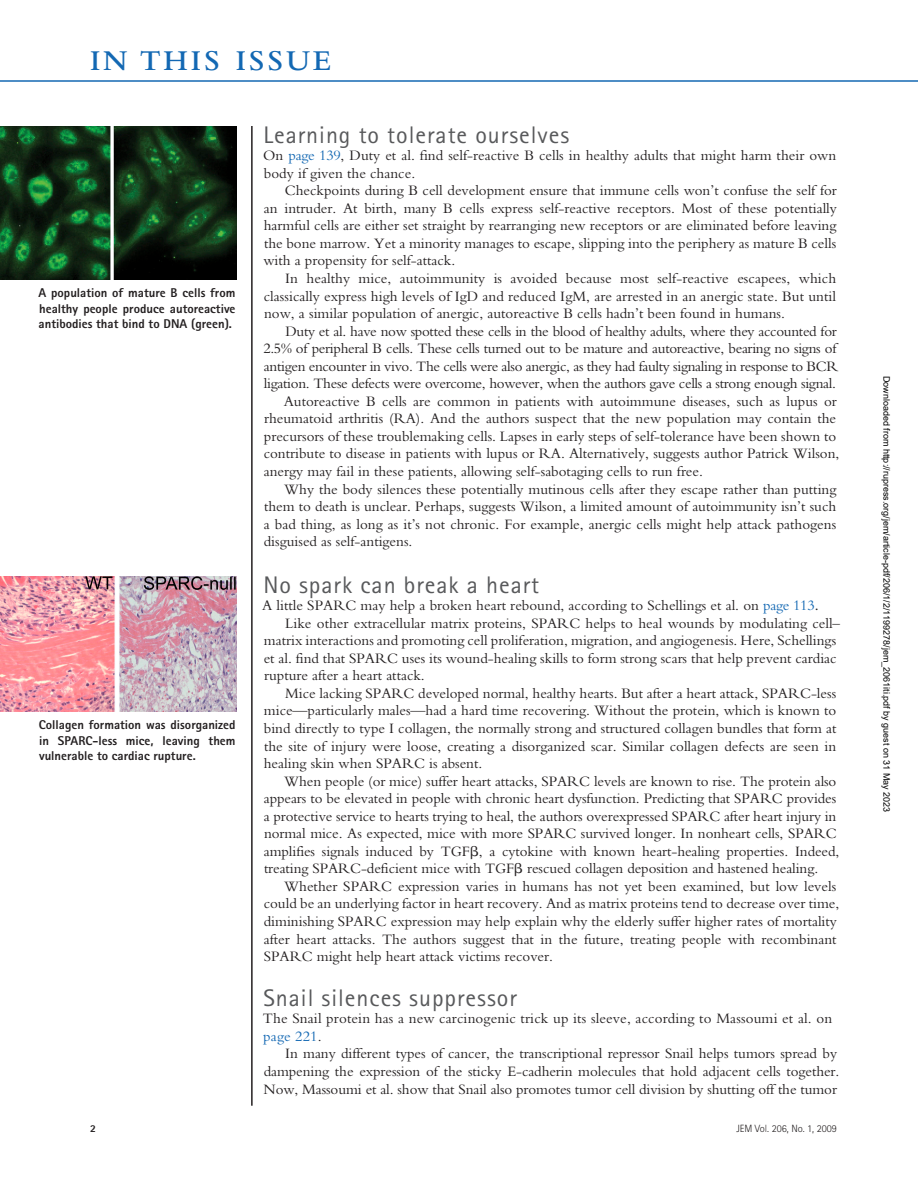
<style>
.page{position:relative;width:918px;height:1188px;background:#fff}
.page>*{position:absolute;margin:0;border:0;box-sizing:border-box;transform-origin:0 0}
.t1{font:600 30px "Bembo Std";letter-spacing:.1em;color:#1368b3}
.t2{font:24px "Rotis Sans Serif Std";letter-spacing:.04em;color:#58595b}
.t3{font:15px/17.5px "Bembo Std";color:#231f20}
.t4{font:15px "Bembo Std";letter-spacing:-.02em;color:#231f20}
.t5{font:800 12.75px/15.8px "Rotis Sans Serif Std";color:#231f20;text-align:justify}
.t6{font:300 10.5px "Rotis Sans Serif Std";color:#231f20}
.t7{font:800 10.5px "Rotis Sans Serif Std";color:#231f20}
.t8{font:9px "Arial";color:#000}
.s1{color:#1368b3}
.s2{font-family:"Futura Std"}
.s3{font-family:"Mathematical Pi One"}
</style>
<div class="page">
<hr style="left:0;top:80px;width:918px;height:2px;background:#1368b3">
<hr style="left:251px;top:126px;width:2px;height:980px;background:#231f20">
<img style="left:0;top:126px;width:236px;height:154px">
<img style="left:0;top:576px;width:236px;height:136px">
<h1 class="t1" style="left:90px;top:48px;width:242px">IN THIS ISSUE</h1>
<p class="t5" style="left:39px;top:286px;width:198px">A population of mature B cells from healthy people produce autoreactive antibodies that bind to DNA (green).</p>
<p class="t5" style="left:39px;top:718px;width:198px">Collagen formation was disorganized in SPARC-less mice, leaving them vulnerable to cardiac rupture.</p>
<h2 class="t2" style="left:263px;top:125px;width:307px">Learning to tolerate ourselves</h2>
<p class="t3" style="left:263px;top:148px;width:575px">On <span class="s1">page 139</span>, Duty et al. find self-reactive B cells in healthy adults that might harm their own body if given the chance.</p>
<p class="t3" style="left:263px;top:183px;width:575px;text-align:justify;text-indent:21px">Checkpoints during B cell development ensure that immune cells won’t confuse the self for an intruder. At birth, many B cells express self-reactive receptors. Most of these potentially harmful cells are either set straight by rearranging new receptors or are eliminated before leaving the bone marrow. Yet a minority manages to escape, slipping into the periphery as mature B cells with a propensity for self-attack.</p>
<p class="t3" style="left:264px;top:271px;width:574px;text-align:justify;text-indent:21px">In healthy mice, autoimmunity is avoided because most self-reactive escapees, which classically express high levels of IgD and reduced IgM, are arrested in an anergic state. But until now, a similar population of anergic, autoreactive B cells hadn’t been found in humans.</p>
<p class="t4" style="left:285px;top:325px;width:553px">Duty et al. have now spotted these cells in the blood of healthy adults, where they accounted for</p>
<p class="t4" style="left:263px;top:342px;width:575px">2.5% of peripheral B cells. These cells turned out to be mature and autoreactive, bearing no signs of</p>
<p class="t4" style="left:264px;top:360px;width:576px">antigen encounter in vivo. The cells were also anergic, as they had faulty signaling in response to BCR</p>
<p class="t4" style="left:264px;top:378px;width:574px">ligation. These defects were overcome, however, when the authors gave cells a strong enough signal.</p>
<p class="t3" style="left:284px;top:394px;width:555px">Autoreactive B cells are common in patients with autoimmune diseases, such as lupus or</p>
<p class="t3" style="left:264px;top:411px;width:574px">rheumatoid arthritis (RA). And the authors suspect that the new population may contain the</p>
<p class="t3" style="left:264px;top:429px;width:574px">precursors of these troublemaking cells. Lapses in early steps of self-tolerance have been shown to</p>
<p class="t3" style="left:264px;top:446px;width:577px">contribute to disease in patients with lupus or RA. Alternatively, suggests author Patrick Wilson,</p>
<p class="t3" style="left:264px;top:464px;width:441px">anergy may fail in these patients, allowing self-sabotaging cells to run free.</p>
<p class="t3" style="left:284px;top:481px;width:554px">Why the body silences these potentially mutinous cells after they escape rather than putting</p>
<p class="t3" style="left:264px;top:499px;width:574px">them to death is unclear. Perhaps, suggests Wilson, a limited amount of autoimmunity isn’t such</p>
<p class="t3" style="left:264px;top:516px;width:574px">a bad thing, as long as it’s not chronic. For example, anergic cells might help attack pathogens</p>
<p class="t3" style="left:264px;top:534px;width:150px">disguised as self-antigens.</p>
<h2 class="t2" style="left:263px;top:575px;width:277px">No spark can break a heart</h2>
<p class="t3" style="left:262px;top:598px;width:558px">A little SPARC may help a broken heart rebound, according to Schellings et al. on <span class="s1">page 113</span><span class="s2">.</span></p>
<p class="t3" style="left:285px;top:615px;width:556px">Like other extracellular matrix proteins, SPARC helps to heal wounds by modulating cell–</p>
<p class="t3" style="left:264px;top:633px;width:574px">matrix interactions and promoting cell proliferation, migration, and angiogenesis. Here, Schellings</p>
<p class="t3" style="left:264px;top:650px;width:574px">et al. find that SPARC uses its wound-healing skills to form strong scars that help prevent cardiac</p>
<p class="t3" style="left:264px;top:668px;width:162px">rupture after a heart attack.</p>
<p class="t3" style="left:285px;top:686px;width:553px">Mice lacking SPARC developed normal, healthy hearts. But after a heart attack, SPARC-less</p>
<p class="t3" style="left:264px;top:703px;width:574px">mice—particularly males—had a hard time recovering. Without the protein, which is known to</p>
<p class="t3" style="left:264px;top:721px;width:574px">bind directly to type I collagen, the normally strong and structured collagen bundles that form at</p>
<p class="t3" style="left:264px;top:738px;width:574px">the site of injury were loose, creating a disorganized scar. Similar collagen defects are seen in</p>
<p class="t3" style="left:264px;top:756px;width:220px">healing skin when SPARC is absent.</p>
<p class="t3" style="left:284px;top:773px;width:554px">When people (or mice) suffer heart attacks, SPARC levels are known to rise. The protein also</p>
<p class="t3" style="left:264px;top:791px;width:574px">appears to be elevated in people with chronic heart dysfunction. Predicting that SPARC provides</p>
<p class="t3" style="left:264px;top:808px;width:574px">a protective service to hearts trying to heal, the authors overexpressed SPARC after heart injury in</p>
<p class="t3" style="left:264px;top:826px;width:574px">normal mice. As expected, mice with more SPARC survived longer. In nonheart cells, SPARC</p>
<p class="t3" style="left:264px;top:844px;width:577px">amplifies signals induced by TGF<span class="s3">-</span>, a cytokine with known heart-healing properties. Indeed,</p>
<p class="t3" style="left:264px;top:861px;width:556px">treating SPARC-deficient mice with TGF<span class="s3">-</span> rescued collagen deposition and hastened healing.</p>
<p class="t3" style="left:284px;top:879px;width:553px">Whether SPARC expression varies in humans has not yet been examined, but low levels</p>
<p class="t3" style="left:264px;top:896px;width:577px">could be an underlying factor in heart recovery. And as matrix proteins tend to decrease over time,</p>
<p class="t3" style="left:264px;top:914px;width:575px">diminishing SPARC expression may help explain why the elderly suffer higher rates of mortality</p>
<p class="t3" style="left:264px;top:931px;width:574px">after heart attacks. The authors suggest that in the future, treating people with recombinant</p>
<p class="t3" style="left:264px;top:949px;width:291px">SPARC might help heart attack victims recover.</p>
<h2 class="t2" style="left:263px;top:989px;width:255px">Snail silences suppressor</h2>
<p class="t3" style="left:263px;top:1011px;width:571px">The Snail protein has a new carcinogenic trick up its sleeve, according to Massoumi et al. on <span class="s1">page 221</span>.</p>
<p class="t3" style="left:264px;top:1046px;width:577px;text-indent:22px">In many different types of cancer, the transcriptional repressor Snail helps tumors spread by dampening the expression of the sticky E-cadherin molecules that hold adjacent cells together.<br>Now, Massoumi et al. show that Snail also promotes tumor cell division by shutting off the tumor</p>
<p class="t7" style="left:90px;top:1125px;width:7px">2</p>
<p class="t6" style="left:736px;top:1125px;width:102px">JEM Vol. 206, No. 1, 2009</p>
<p class="t8" style="left:890px;top:376px;width:438px;rotate:90deg">Downloaded from http://rupress.org/jem/article-pdf/206/1/2/1199278/jem_2061iti.pdf by guest on 31 May 2023</p>
</div>
